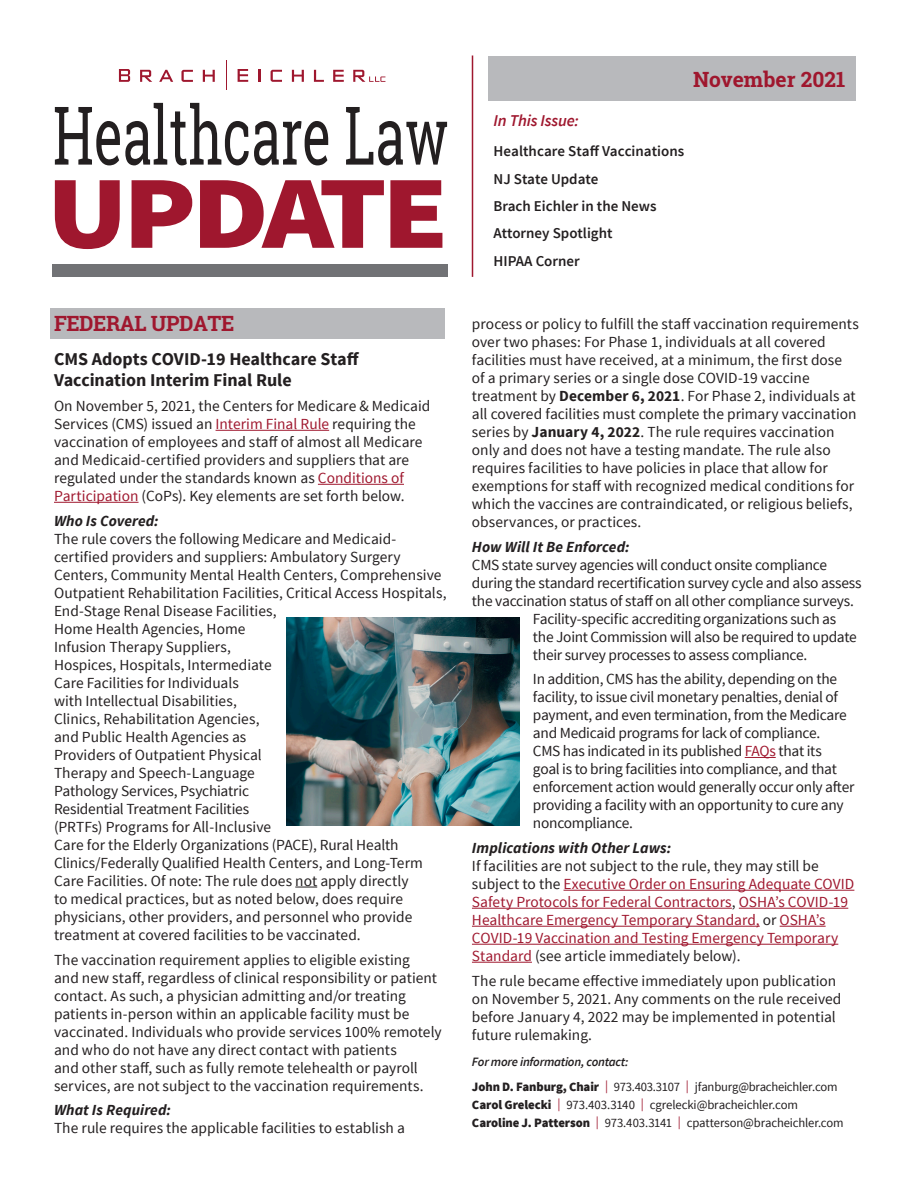
<style>
.page{position:relative;width:918px;height:1188px;background:#fff}
.page>*{position:absolute;margin:0;border:0;box-sizing:border-box;transform-origin:0 0}
.Head_Wine_17_19_Un{font:700 21px "Roboto Slab";letter-spacing:-.02em;color:#9f172e}
.Masthead_Date{font:700 21px "Roboto Slab";color:#9f172e}
.Subhead_NO_Rule_Ab{font:700 18px/21px "Source Sans Pro";color:#231f20}
.Masthead_In_This_I{font:italic 600 16.5px "Source Sans Pro";letter-spacing:-.01em;color:#9f172e}
.hyperlink{font:15.3px/18px "Source Sans Pro";color:#231f20}
.hyperlink-2{font:15.3px/18px "Source Sans Pro";letter-spacing:-.02em;color:#231f20}
.hyperlink-3{font:15.3px/18px "Source Sans Pro";color:#9f172e}
.hyperlink-4{font:italic 700 15.3px "Source Sans Pro";letter-spacing:.005em;color:#231f20}
.Masthead_In_This_i{font:600 15px "Source Sans Pro";color:#231f20}
.Back_Page_Contacts{font:12.75px/18px "Source Sans Pro";letter-spacing:-.01em;color:#231f20}
.FOR_MORE_INFORMATI{font:italic 600 12.75px "Source Sans Pro";letter-spacing:-.02em;color:#231f20}
.s1{color:#9f172e}
.s2{font-weight:700}
.s3{color:#231f20}
.s4{font-weight:900}
</style>
<div class="page">
<div style="left:51px;top:309px;width:394px;height:30px;background:#b8b9bc"></div>
<hr style="left:216px;top:430px;width:113px;height:1px;background:#9f172e">
<hr style="left:318px;top:484px;width:86px;height:1px;background:#9f172e">
<hr style="left:54px;top:502px;width:85px;height:1px;background:#9f172e">
<svg style="left:295px;top:887px;width:22px;height:1px"></svg>
<hr style="left:745px;top:757px;width:31px;height:1px;background:#9f172e">
<hr style="left:564px;top:890px;width:290px;height:1px;background:#9f172e">
<hr style="left:472px;top:908px;width:260px;height:1px;background:#9f172e">
<hr style="left:739px;top:908px;width:109px;height:1px;background:#9f172e">
<hr style="left:472px;top:926px;width:288px;height:1px;background:#9f172e">
<hr style="left:780px;top:926px;width:46px;height:1px;background:#9f172e">
<hr style="left:472px;top:944px;width:366px;height:1px;background:#9f172e">
<hr style="left:472px;top:962px;width:60px;height:1px;background:#9f172e">
<div style="left:488px;top:56px;width:368px;height:45px;background:#b8b9bc"></div>
<svg style="left:55px;top:103px;width:273px;height:62px"></svg>
<svg style="left:346px;top:107px;width:101px;height:58px"></svg>
<svg style="left:55px;top:180px;width:65px;height:69px"></svg>
<svg style="left:132px;top:180px;width:60px;height:68px"></svg>
<svg style="left:200px;top:180px;width:184px;height:68px"></svg>
<svg style="left:390px;top:180px;width:52px;height:68px"></svg>
<svg style="left:119px;top:69px;width:11px;height:13px"></svg>
<svg style="left:140px;top:70px;width:12px;height:12px"></svg>
<svg style="left:159px;top:70px;width:14px;height:12px"></svg>
<svg style="left:203px;top:70px;width:12px;height:12px"></svg>
<svg style="left:258px;top:70px;width:3px;height:12px"></svg>
<svg style="left:292px;top:70px;width:12px;height:12px"></svg>
<svg style="left:314px;top:70px;width:10px;height:12px"></svg>
<svg style="left:333px;top:70px;width:11px;height:12px"></svg>
<svg style="left:181px;top:70px;width:12px;height:12px"></svg>
<svg style="left:271px;top:70px;width:11px;height:12px"></svg>
<svg style="left:238px;top:69px;width:10px;height:13px"></svg>
<svg style="left:226px;top:61px;width:1px;height:29px"></svg>
<svg style="left:353px;top:70px;width:32px;height:12px"></svg>
<div style="left:52px;top:264px;width:396px;height:12px;background:#717275"></div>
<hr style="left:472px;top:56px;width:1px;height:221px;background:#9f172e">
<img style="left:286px;top:617px;width:233px;height:208px">
<p class="Head_Wine_17_19_Un" style="left:54px;top:309px;width:182px">FEDERAL UPDATE</p>
<p class="Subhead_NO_Rule_Ab" style="left:54px;top:350px;width:307px">CMS Adopts COVID-19 Healthcare Staff<br>Vaccination Interim Final Rule</p>
<p class="hyperlink" style="left:54px;top:397px;width:378px">On November 5, 2021, the Centers for Medicare &amp; Medicaid Services (CMS) issued an <span class="s1">Interim Final Rule</span> requiring the vaccination of employees and staff of almost all Medicare and Medicaid-certified providers and suppliers that are regulated under the standards known as <span class="s1">Conditions of Participation</span> (CoPs). Key elements are set forth below.</p>
<p class="hyperlink-4" style="left:54px;top:511px;width:106px">Who Is Covered:</p>
<p class="hyperlink" style="left:54px;top:530px;width:394px">The rule covers the following Medicare and Medicaid&shy;certified providers and suppliers: Ambulatory Surgery Centers, Community Mental Health Centers, Comprehensive Outpatient Rehabilitation Facilities, Critical Access Hospitals, End-Stage Renal Disease Facilities,<br>Home Health Agencies, Home<br>Infusion Therapy Suppliers,<br>Hospices, Hospitals, Intermediate<br>Care Facilities for Individuals<br>with Intellectual Disabilities,<br>Clinics, Rehabilitation Agencies,<br>and Public Health Agencies as<br>Providers of Outpatient Physical<br>Therapy and Speech-Language<br>Pathology Services, Psychiatric<br>Residential Treatment Facilities<br>(PRTFs) Programs for All-Inclusive<br>Care for the Elderly Organizations (PACE), Rural Health Clinics/Federally Qualified Health Centers, and Long-Term Care Facilities. Of note: The rule does not apply directly<br>to medical practices, but as noted below, does require physicians, other providers, and personnel who provide treatment at covered facilities to be vaccinated.</p>
<p class="hyperlink" style="left:54px;top:951px;width:389px">The vaccination requirement applies to eligible existing<br>and new staff, regardless of clinical responsibility or patient contact. As such, a physician admitting and/or treating patients in-person within an applicable facility must be vaccinated. Individuals who provide services 100% remotely and who do not have any direct contact with patients<br>and other staff, such as fully remote telehealth or payroll services, are not subject to the vaccination requirements.</p>
<p class="hyperlink-4" style="left:54px;top:1101px;width:119px">What Is Required:</p>
<p class="hyperlink" style="left:54px;top:1120px;width:352px">The rule requires the applicable facilities to establish a</p>
<p class="Masthead_Date" style="left:693px;top:65px;width:154px">November 2021</p>
<p class="Masthead_In_This_I" style="left:494px;top:111px;width:87px">In This Issue:</p>
<p class="Masthead_In_This_i" style="left:494px;top:142px;width:192px">Healthcare Staff Vaccinations</p>
<p class="Masthead_In_This_i" style="left:494px;top:169px;width:106px">NJ State Update</p>
<p class="Masthead_In_This_i" style="left:494px;top:197px;width:165px">Brach Eichler in the News</p>
<p class="Masthead_In_This_i" style="left:494px;top:224px;width:121px">Attorney Spotlight</p>
<p class="Masthead_In_This_i" style="left:494px;top:251px;width:88px">HIPAA Corner</p>
<p class="hyperlink" style="left:472px;top:315px;width:388px">process or policy to fulfill the staff vaccination requirements over two phases: For Phase 1, individuals at all covered facilities must have received, at a minimum, the first dose<br>of a primary series or a single dose COVID-19 vaccine treatment by <span class="s2">December 6, 2021</span>. For Phase 2, individuals at all covered facilities must complete the primary vaccination series by <span class="s2">January 4, 2022</span>. The rule requires vaccination only and does not have a testing mandate. The rule also requires facilities to have policies in place that allow for exemptions for staff with recognized medical conditions for which the vaccines are contraindicated, or religious beliefs, observances, or practices.</p>
<p class="hyperlink-4" style="left:472px;top:537px;width:159px">How Will It Be Enforced:</p>
<p class="hyperlink-2" style="left:472px;top:556px;width:357px">CMS state survey agencies will conduct onsite compliance</p>
<p class="hyperlink-2" style="left:472px;top:574px;width:391px">during the standard recertification survey cycle and also assess</p>
<p class="hyperlink-2" style="left:472px;top:592px;width:384px">the vaccination status of staff on all other compliance surveys.</p>
<p class="hyperlink-2" style="left:533px;top:610px;width:305px">Facility-specific accrediting organizations such as</p>
<p class="hyperlink-2" style="left:533px;top:628px;width:325px">the Joint Commission will also be required to update</p>
<p class="hyperlink-2" style="left:533px;top:646px;width:276px">their survey processes to assess compliance.</p>
<p class="hyperlink-2" style="left:533px;top:670px;width:323px">In addition, CMS has the ability, depending on the facility, to issue civil monetary penalties, denial of payment, and even termination, from the Medicare and Medicaid programs for lack of compliance.<br>CMS has indicated in its published <span class="s1">FAQs</span> that its<br>goal is to bring facilities into compliance, and that enforcement action would generally occur only after providing a facility with an opportunity to cure any noncompliance.</p>
<p class="hyperlink-4" style="left:472px;top:838px;width:201px">Implications with Other Laws:</p>
<p class="hyperlink-3" style="left:472px;top:857px;width:384px"><span class="s3">If facilities are not subject to the rule, they may still be subject to the</span> Executive Order on Ensuring Adequate COVID Safety Protocols for Federal Contractors<span class="s3">,</span> OSHA’s COVID-19<br>Healthcare Emergency Temporary Standard, <span class="s3">or</span> OSHA’s COVID-19 Vaccination and Testing Emergency Temporary Standard <span class="s3">(see article immediately below).</span></p>
<p class="hyperlink" style="left:472px;top:972px;width:371px">The rule became effective immediately upon publication on November 5, 2021. Any comments on the rule received before January 4, 2022 may be implemented in potential future rulemaking.</p>
<p class="FOR_MORE_INFORMATI" style="left:472px;top:1054px;width:158px">For more information, contact:</p>
<p class="Back_Page_Contacts" style="left:472px;top:1078px;width:373px"><span class="s4">John D. Fanburg, Chair</span> <span class="s1">|</span> 973.403.3107 <span class="s1">|</span> jfanburg@bracheichler.com<br><span class="s4">Carol Grelecki</span> <span class="s1">|</span> 973.403.3140 <span class="s1">|</span> cgrelecki@bracheichler.com<br><span class="s4">Caroline J. Patterson</span> <span class="s1">|</span> 973.403.3141 <span class="s1">|</span> cpatterson@bracheichler.com</p>
</div>
